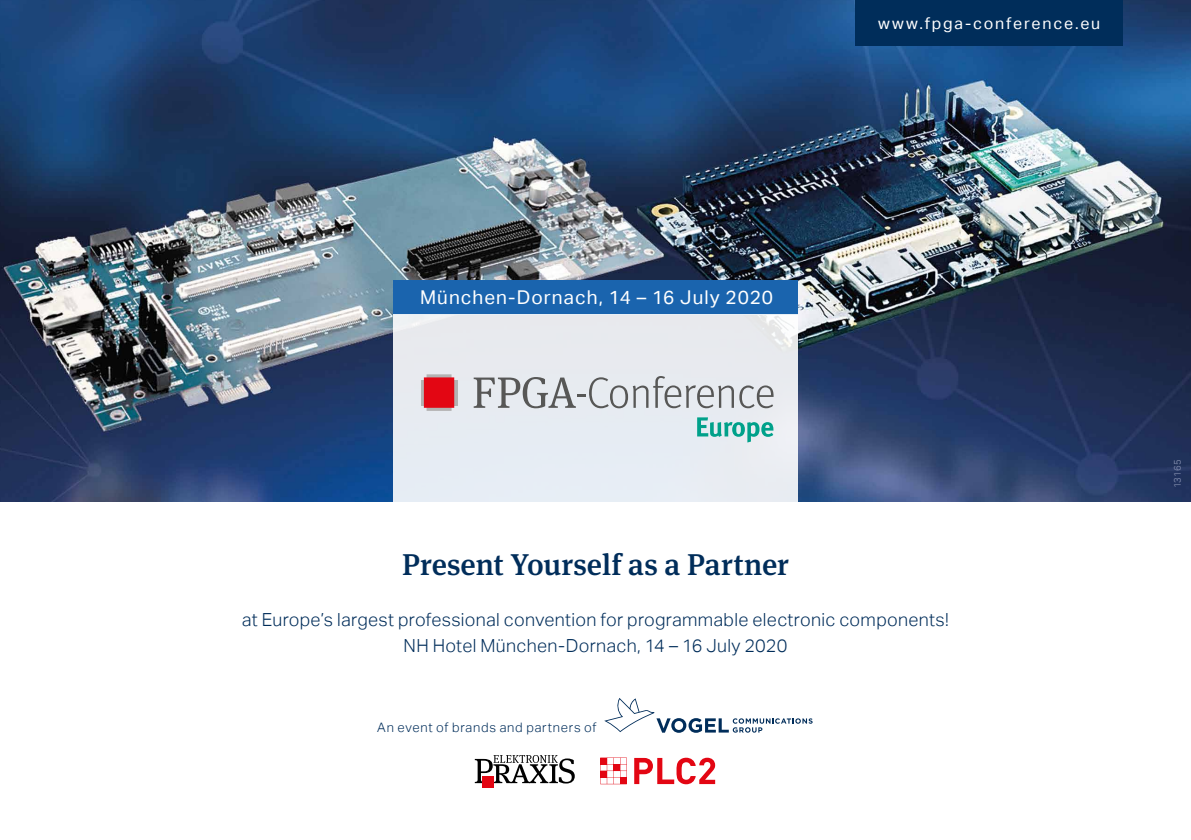
<style>
.page{position:relative;width:1191px;height:840px;background:#fff}
.page>*{position:absolute;margin:0;border:0;box-sizing:border-box;transform-origin:0 0}
.t1{font:500 30px "Meta Serif OT";color:#002d5a}
.t2{font:19px "Aktiv Grotesk";letter-spacing:.055em;color:#fff}
.t3{font:300 18px/26px "Aktiv Grotesk";letter-spacing:.015em;color:#002d5a;text-align:center}
.t4{font:16px "Aktiv Grotesk";letter-spacing:.115em;color:#fff}
.t5{font:300 13px "Aktiv Grotesk";letter-spacing:.055em;color:#002d5a}
.t6{font:300 9.6px "Aktiv Grotesk";letter-spacing:.005em;color:#8c96b5}
</style>
<div class="page">
<img style="left:0;top:0;width:1191px;height:501px">
<svg style="left:604px;top:698px;width:208px;height:34px"></svg>
<div style="left:855px;top:0;width:268px;height:46px;background:#002d5a"></div>
<div style="left:393px;top:280px;width:404px;height:34px;background:#1a64ae"></div>
<div style="left:393px;top:314px;width:404px;height:191px;background:#e7ecf2"></div>
<svg style="left:475px;top:755px;width:100px;height:28px"></svg>
<div style="left:483px;top:776px;width:11px;height:11px;background:#e30613"></div>
<svg style="left:634px;top:757px;width:81px;height:26px"></svg>
<svg style="left:600px;top:757px;width:27px;height:26px"></svg>
<svg style="left:474px;top:376px;width:299px;height:32px"></svg>
<svg style="left:421px;top:380px;width:36px;height:25px"></svg>
<svg style="left:426px;top:374px;width:25px;height:36px"></svg>
<div style="left:424px;top:377px;width:30px;height:30px;background:#e30613"></div>
<svg style="left:697px;top:417px;width:76px;height:25px"></svg>
<p class="t4" style="left:878px;top:14px;width:224px">www.fpga-conference.eu</p>
<p class="t2" style="left:420px;top:286px;width:354px">München-Dornach, 14 – 16 July 2020</p>
<h1 class="t1" style="left:402px;top:545px;width:388px">Present Yourself as a Partner</h1>
<p class="t3" style="left:242px;top:606px;width:708px">at Europe’s largest professional convention for programmable electronic components!<br>NH Hotel München-Dornach, 14 – 16 July 2020</p>
<p class="t5" style="left:377px;top:719px;width:221px">An event of brands and partners of</p>
<p class="t6" style="left:1171px;top:488px;width:30px;rotate:-90deg">13165</p>
</div>
